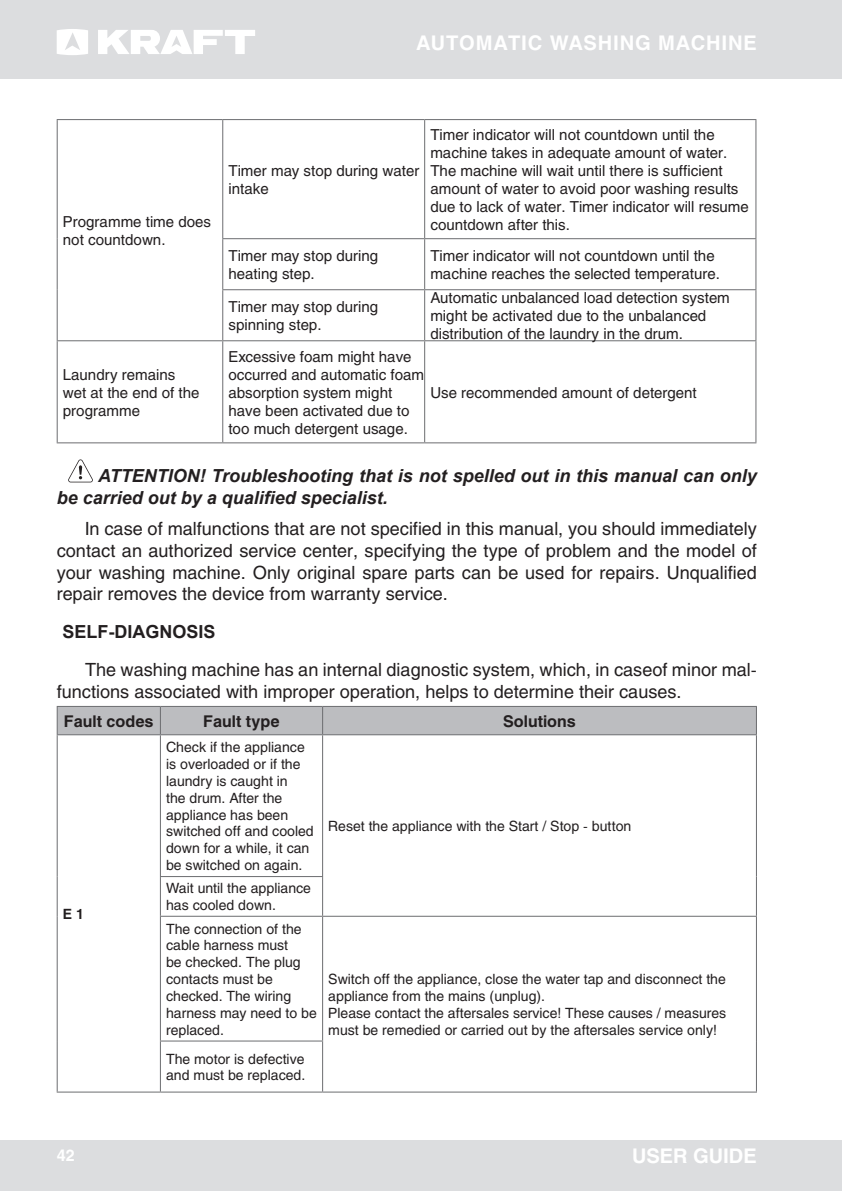
<style>
.page{position:relative;width:842px;height:1191px;background:#fff}
.page>*{position:absolute;margin:0;border:0;box-sizing:border-box;transform-origin:0 0}
.t1{font:700 20px "Helios C";letter-spacing:.04em;color:#fff}
.t2{font:700 20px "Helios C";color:#fff}
._002_тест{font:18px/21.6px "Helios C";color:#231f20;text-align:justify}
.Внимание__-отступ{font:italic 700 18px/21.6px "Arial";color:#231f20}
._003_подзаг__-сверху{font:700 18px "Arial";color:#231f20}
.t3{font:700 16px "Helios C";color:#231f20}
.t4{font:700 16px "Helios C";color:#fff}
.t5{font:15px/18px "Helios C";color:#231f20}
.t6{font:14px/16.8px "Helios C";color:#231f20}
.t7{font:700 14px "Helios C";color:#231f20}
</style>
<div class="page">
<div style="left:0;top:1140px;width:842px;height:51px;background:#dcdddf"></div>
<div style="left:0;top:0;width:842px;height:79px;background:#dcdddf"></div>
<svg style="left:57px;top:29px;width:31px;height:26px"></svg>
<svg style="left:98px;top:30px;width:157px;height:24px"></svg>
<hr style="left:57px;top:119px;width:166px;height:1px;background:#6c6d70">
<hr style="left:57px;top:120px;width:1px;height:119px;background:#6c6d70">
<hr style="left:223px;top:119px;width:202px;height:1px;background:#6c6d70">
<hr style="left:222px;top:120px;width:1px;height:118px;background:#6c6d70">
<hr style="left:425px;top:119px;width:331px;height:1px;background:#6c6d70">
<hr style="left:424px;top:120px;width:1px;height:118px;background:#6c6d70">
<hr style="left:755px;top:120px;width:1px;height:118px;background:#6c6d70">
<hr style="left:57px;top:239px;width:1px;height:51px;background:#6c6d70">
<hr style="left:222px;top:238px;width:203px;height:1px;background:#6c6d70">
<hr style="left:222px;top:239px;width:1px;height:50px;background:#6c6d70">
<hr style="left:425px;top:238px;width:331px;height:1px;background:#6c6d70">
<hr style="left:424px;top:239px;width:1px;height:50px;background:#6c6d70">
<hr style="left:755px;top:239px;width:1px;height:50px;background:#6c6d70">
<hr style="left:57px;top:290px;width:1px;height:50px;background:#6c6d70">
<hr style="left:222px;top:289px;width:203px;height:1px;background:#6c6d70">
<hr style="left:222px;top:290px;width:1px;height:50px;background:#6c6d70">
<hr style="left:425px;top:289px;width:331px;height:1px;background:#6c6d70">
<hr style="left:424px;top:290px;width:1px;height:50px;background:#6c6d70">
<hr style="left:755px;top:290px;width:1px;height:50px;background:#6c6d70">
<hr style="left:57px;top:340px;width:166px;height:1px;background:#6c6d70">
<hr style="left:57px;top:341px;width:1px;height:101px;background:#6c6d70">
<hr style="left:223px;top:340px;width:202px;height:1px;background:#6c6d70">
<hr style="left:222px;top:341px;width:1px;height:101px;background:#6c6d70">
<hr style="left:425px;top:340px;width:331px;height:1px;background:#6c6d70">
<hr style="left:424px;top:341px;width:1px;height:101px;background:#6c6d70">
<hr style="left:755px;top:341px;width:1px;height:101px;background:#6c6d70">
<hr style="left:57px;top:442px;width:166px;height:1px;background:#6c6d70">
<hr style="left:223px;top:442px;width:202px;height:1px;background:#6c6d70">
<hr style="left:425px;top:442px;width:331px;height:1px;background:#6c6d70">
<svg style="left:68px;top:459px;width:25px;height:23px"></svg>
<div style="left:57px;top:706px;width:700px;height:28px;background:#bcbdc0"></div>
<hr style="left:57px;top:734px;width:103px;height:1px;background:#6c6d70">
<hr style="left:57px;top:735px;width:1px;height:141px;background:#6c6d70">
<hr style="left:160px;top:734px;width:163px;height:1px;background:#6c6d70">
<hr style="left:160px;top:735px;width:1px;height:141px;background:#6c6d70">
<hr style="left:323px;top:734px;width:434px;height:1px;background:#6c6d70">
<hr style="left:322px;top:735px;width:1px;height:141px;background:#6c6d70">
<hr style="left:756px;top:735px;width:1px;height:141px;background:#6c6d70">
<hr style="left:57px;top:876px;width:1px;height:40px;background:#6c6d70">
<hr style="left:160px;top:876px;width:163px;height:1px;background:#6c6d70">
<hr style="left:160px;top:877px;width:1px;height:38px;background:#6c6d70">
<hr style="left:322px;top:877px;width:1px;height:38px;background:#6c6d70">
<hr style="left:756px;top:876px;width:1px;height:39px;background:#6c6d70">
<hr style="left:57px;top:916px;width:1px;height:125px;background:#6c6d70">
<hr style="left:160px;top:915px;width:163px;height:1px;background:#6c6d70">
<hr style="left:160px;top:916px;width:1px;height:124px;background:#6c6d70">
<hr style="left:323px;top:915px;width:434px;height:1px;background:#6c6d70">
<hr style="left:322px;top:916px;width:1px;height:124px;background:#6c6d70">
<hr style="left:756px;top:916px;width:1px;height:125px;background:#6c6d70">
<hr style="left:57px;top:1041px;width:1px;height:50px;background:#6c6d70">
<hr style="left:160px;top:1040px;width:163px;height:1px;background:#6c6d70">
<hr style="left:160px;top:1041px;width:1px;height:50px;background:#6c6d70">
<hr style="left:322px;top:1041px;width:1px;height:50px;background:#6c6d70">
<hr style="left:756px;top:1041px;width:1px;height:50px;background:#6c6d70">
<hr style="left:57px;top:1091px;width:103px;height:1px;background:#6c6d70">
<hr style="left:160px;top:1091px;width:163px;height:1px;background:#6c6d70">
<hr style="left:323px;top:1091px;width:434px;height:1px;background:#6c6d70">
<h1 class="t1" style="left:416px;top:31px;width:342px">AUTOMATIC WASHING MACHINE</h1>
<p class="t5" style="left:63px;top:212px;width:150px">Programme time does not countdown.</p>
<p class="t5" style="left:63px;top:365px;width:138px">Laundry remains wet at the end of the programme</p>
<p class="t5" style="left:228px;top:161px;width:193px">Timer may stop during water intake</p>
<p class="t5" style="left:430px;top:125px;width:320px">Timer indicator will not countdown until the machine takes in adequate amount of water.<br>The machine will wait until there is sufficient amount of water to avoid poor washing results due to lack of water. Timer indicator will resume countdown after this.</p>
<p class="t5" style="left:228px;top:247px;width:151px">Timer may stop during heating step.</p>
<p class="t5" style="left:430px;top:247px;width:291px">Timer indicator will not countdown until the machine reaches the selected temperature.</p>
<p class="t5" style="left:228px;top:298px;width:151px">Timer may stop during spinning step.</p>
<p class="t5" style="left:430px;top:289px;width:301px">Automatic unbalanced load detection system might be activated due to the unbalanced distribution of the laundry in the drum.</p>
<p class="t5" style="left:228px;top:347px;width:197px">Excessive foam might have occurred and automatic foam absorption system might have been activated due to too much detergent usage.</p>
<p class="t5" style="left:430px;top:383px;width:268px">Use recommended amount of detergent</p>
<p class="Внимание__-отступ" style="left:57px;top:466px;width:702px;text-indent:41px">ATTENTION! Troubleshooting that is not spelled out in this manual can only be carried out by a qualified specialist.</p>
<p class="_002_тест" style="left:57px;top:518px;width:702px;text-indent:28px">In case of malfunctions that are not specified in this manual, you should immediately contact an authorized service center, specifying the type of problem and the model of your washing machine. Only original spare parts can be used for repairs. Unqualified repair removes the device from warranty service.</p>
<p class="_003_подзаг__-сверху" style="left:62px;top:618px;width:155px">SELF-DIAGNOSIS</p>
<p class="_002_тест" style="left:57px;top:659px;width:702px;text-indent:28px">The washing machine has an internal diagnostic system, which, in caseof minor mal&shy;functions associated with improper operation, helps to determine their causes.</p>
<p class="t3" style="left:64px;top:712px;width:91px">Fault codes</p>
<p class="t3" style="left:203px;top:712px;width:78px">Fault type</p>
<p class="t3" style="left:503px;top:712px;width:74px">Solutions</p>
<p class="t7" style="left:63px;top:905px;width:23px">E 1</p>
<p class="t6" style="left:166px;top:739px;width:149px">Check if the appliance is overloaded or if the laundry is caught in<br>the drum. After the appliance has been switched off and cooled down for a while, it can be switched on again.</p>
<p class="t6" style="left:166px;top:880px;width:146px">Wait until the appliance has cooled down.</p>
<p class="t6" style="left:166px;top:920px;width:152px">Тhe connection of the cable harness must<br>be checked. The plug contacts must be checked. The wiring harness may need to be replaced.</p>
<p class="t6" style="left:166px;top:1050px;width:141px">The motor is defective and must be replaced.</p>
<p class="t6" style="left:328px;top:817px;width:305px">Reset the appliance with the Start / Stop - button</p>
<p class="t6" style="left:328px;top:971px;width:399px">Switch off the appliance, close the water tap and disconnect the appliance from the mains (unplug).</p>
<p class="t6" style="left:328px;top:1004px;width:399px">Please contact the aftersales service! These causes / measures must be remedied or carried out by the aftersales service only!</p>
<p class="t4" style="left:57px;top:1145px;width:19px">42</p>
<h1 class="t2" style="left:632px;top:1143px;width:126px">USER GUIDE</h1>
</div>
